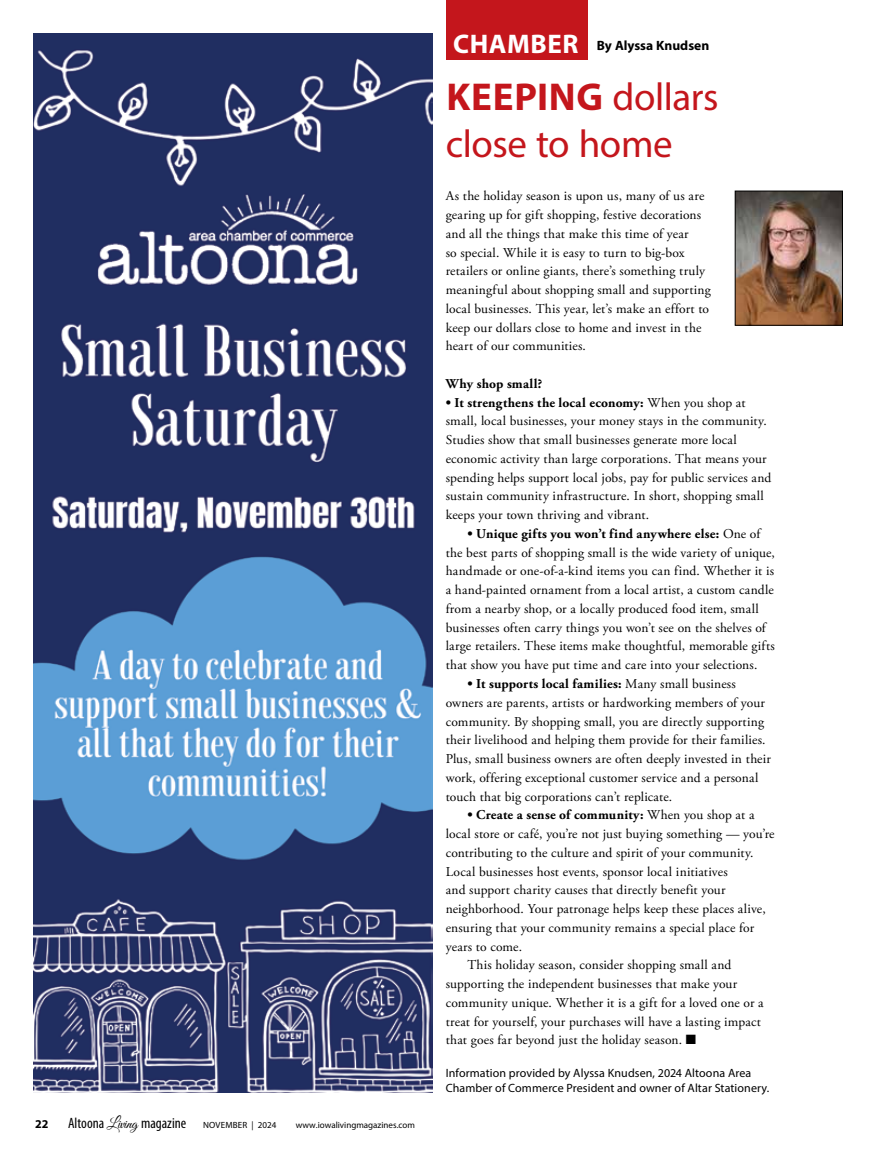
<style>
.page{position:relative;width:878px;height:1161px;background:#fff}
.page>*{position:absolute;margin:0;border:0;box-sizing:border-box;transform-origin:0 0}
.t1{font:39px/46.8px "Myriad Pro";letter-spacing:-.01em;color:#c4161c}
.t2{font:condensed 15px "Myriad Pro";color:#000}
.t3{font:13.5px/18.8px "Adobe Garamond Pro";letter-spacing:.01em;color:#000}
.t4{font:700 13.5px "Adobe Garamond Pro";letter-spacing:.015em;color:#000}
.t5{font:700 13.5px "Myriad Pro";color:#000}
.t6{font:12px/15px "Myriad Pro";letter-spacing:.005em;color:#000}
.t7{font:700 12px "Myriad Pro";color:#000}
.t8{font:9px "Myriad Pro";color:#000}
.t9{font:9px "Myriad Pro";letter-spacing:.02em;color:#000}
.s1{font-family:"Great Vibes";font-stretch:normal}
.s2{font-size:27px;color:#fff}
.s3{font-weight:700}
.s4{font-weight:400}
</style>
<div class="page">
<div style="left:446px;top:0;width:141px;height:60px;background:#c4161c"></div>
<img style="left:736px;top:193px;width:104px;height:131px">
<div style="left:734px;top:191px;width:108px;height:135px;border:1px solid #000"></div>
<img style="left:34px;top:34px;width:398px;height:1059px">
<p class="t7" style="left:35px;top:1116px;width:15px">22</p>
<p class="t2" style="left:68px;top:1114px;width:120px">Altoona <span class="s1">Living</span> magazine</p>
<p class="t9" style="left:203px;top:1119px;width:75px">NOVEMBER | 2024</p>
<p class="t8" style="left:296px;top:1119px;width:121px">www.iowalivingmagazines.com</p>
<p class="t5" style="left:453px;top:37px;width:257px"><span class="s2">CHAMBER</span> By Alyssa Knudsen</p>
<h1 class="t1" style="left:446px;top:73px;width:274px"><span class="s3">KEEPING</span> dollars close to home</h1>
<p class="t3" style="left:446px;top:187px;width:267px">As the holiday season is upon us, many of us are gearing up for gift shopping, festive decorations and all the things that make this time of year<br>so special. While it is easy to turn to big-box retailers or online giants, there’s something truly meaningful about shopping small and supporting local businesses. This year, let’s make an effort to keep our dollars close to home and invest in the heart of our communities.</p>
<p class="t4" style="left:446px;top:376px;width:98px">Why shop small?</p>
<p class="t3" style="left:446px;top:394px;width:327px"><span class="s3">• It strengthens the local economy:</span> When you shop at small, local businesses, your money stays in the community.<br>Studies show that small businesses generate more local economic activity than large corporations. That means your spending helps support local jobs, pay for public services and sustain community infrastructure. In short, shopping small keeps your town thriving and vibrant.</p>
<p class="t3" style="left:446px;top:525px;width:331px;text-indent:22px"><span class="s3">• Unique gifts you won’t find anywhere else:</span> One of the best parts of shopping small is the wide variety of unique, handmade or one-of-a-kind items you can find. Whether it is a hand-painted ornament from a local artist, a custom candle from a nearby shop, or a locally produced food item, small businesses often carry things you won’t see on the shelves of large retailers. These items make thoughtful, memorable gifts that show you have put time and care into your selections.</p>
<p class="t3" style="left:446px;top:675px;width:326px;text-indent:22px"><span class="s3">• It supports local families:</span> Many small business owners are parents, artists or hardworking members of your community. By shopping small, you are directly supporting their livelihood and helping them provide for their families.<br>Plus, small business owners are often deeply invested in their work, offering exceptional customer service and a personal touch that big corporations can’t replicate.</p>
<p class="t4" style="left:467px;top:807px;width:288px">• Create a sense of community: <span class="s4">When you shop at a</span></p>
<p class="t3" style="left:446px;top:825px;width:330px">local store or café, you’re not just buying something — you’re</p>
<p class="t3" style="left:446px;top:844px;width:309px">contributing to the culture and spirit of your community.</p>
<p class="t3" style="left:446px;top:862px;width:283px">Local businesses host events, sponsor local initiatives</p>
<p class="t3" style="left:446px;top:881px;width:281px">and support charity causes that directly benefit your</p>
<p class="t3" style="left:446px;top:900px;width:321px">neighborhood. Your patronage helps keep these places alive,</p>
<p class="t3" style="left:446px;top:919px;width:310px">ensuring that your community remains a special place for</p>
<p class="t3" style="left:446px;top:937px;width:78px">years to come.</p>
<p class="t3" style="left:467px;top:956px;width:265px">This holiday season, consider shopping small and</p>
<p class="t3" style="left:446px;top:975px;width:293px">supporting the independent businesses that make your</p>
<p class="t3" style="left:446px;top:994px;width:319px">community unique. Whether it is a gift for a loved one or a</p>
<p class="t3" style="left:446px;top:1012px;width:316px">treat for yourself, your purchases will have a lasting impact</p>
<p class="t3" style="left:446px;top:1031px;width:252px">that goes far beyond just the holiday season. ■</p>
<p class="t6" style="left:446px;top:1065px;width:325px">Information provided by Alyssa Knudsen, 2024 Altoona Area<br>Chamber of Commerce President and owner of Altar Stationery.</p>
</div>
